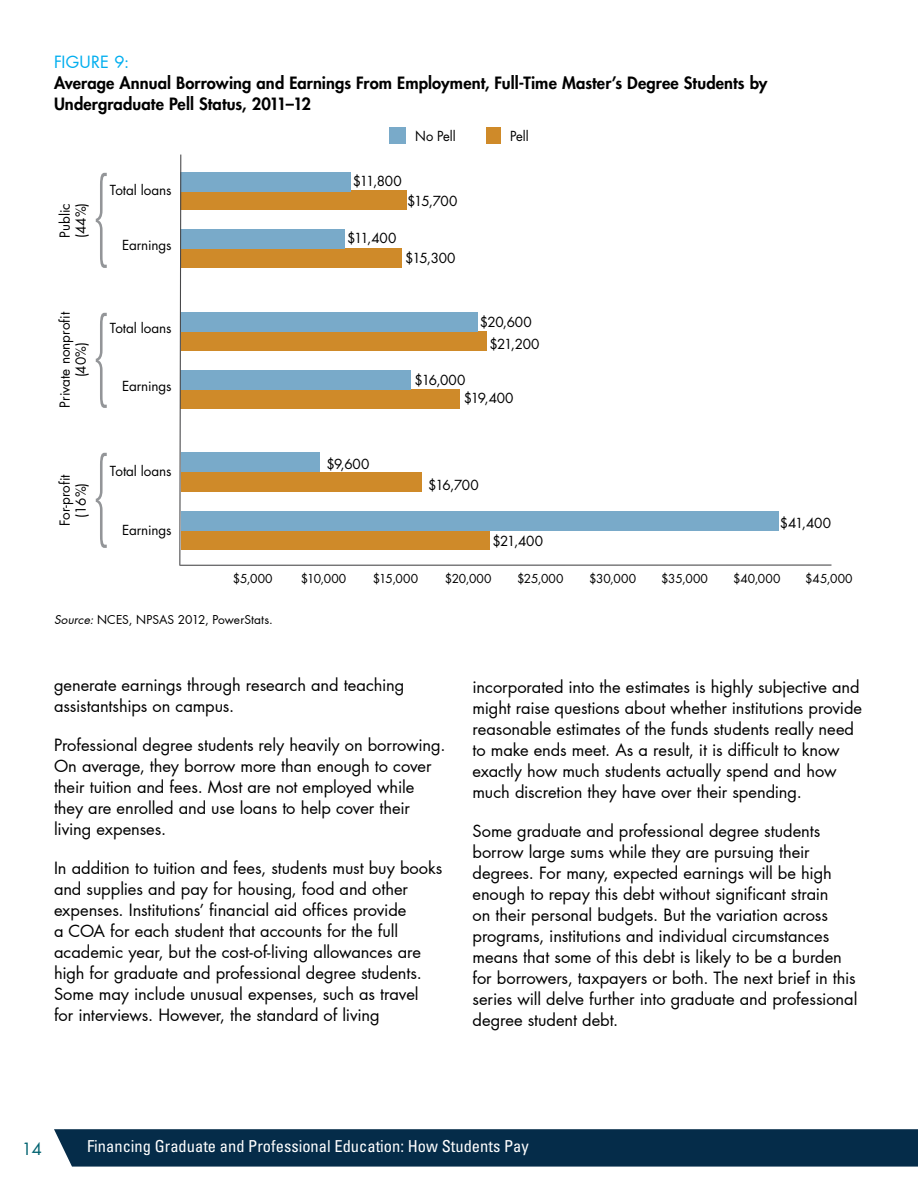
<style>
.page{position:relative;width:918px;height:1188px;background:#fff}
.page>*{position:absolute;margin:0;border:0;box-sizing:border-box;transform-origin:0 0}
.t1{font:16.5px/21px "Futura LT Pro";letter-spacing:-.005em;color:#000}
.t2{font:800 16.5px/21px "Futura Std";letter-spacing:.005em;color:#000}
.t3{font:condensed 16.5px "Univers LT Std";color:#fff}
.t4{font:16.5px "Futura LT Pro";letter-spacing:.01em;color:#00aeef}
.t5{font:16.5px "Futura LT Pro";color:#006270}
.t6{font:13.5px/16.2px "Futura";letter-spacing:-.005em;color:#000;text-align:center}
.t7{font:13.5px "Futura";letter-spacing:-.005em;color:#000;scale:.95 1}
.t8{font:12px "Futura";letter-spacing:.015em;color:#000}
.t9{font:12px "Futura LT Pro";color:#000}
.s1{font-style:italic}
</style>
<div class="page">
<div style="left:54px;top:1129px;width:864px;height:38px;background:#052c49"></div>
<div style="left:389px;top:127px;width:16px;height:17px;background:#79aac9"></div>
<div style="left:486px;top:127px;width:15px;height:17px;background:#cf8a29"></div>
<svg style="left:96px;top:173px;width:11px;height:95px"></svg>
<svg style="left:96px;top:453px;width:11px;height:95px"></svg>
<svg style="left:96px;top:313px;width:11px;height:95px"></svg>
<hr style="left:180px;top:565px;width:651px;height:1px;background:#48484a">
<div style="left:181px;top:530px;width:308px;height:20px;background:#cf8a29"></div>
<div style="left:181px;top:511px;width:597px;height:19px;background:#79aac9"></div>
<div style="left:181px;top:472px;width:241px;height:19px;background:#cf8a29"></div>
<div style="left:181px;top:453px;width:138px;height:19px;background:#79aac9"></div>
<div style="left:180px;top:389px;width:280px;height:20px;background:#cf8a29"></div>
<div style="left:180px;top:370px;width:231px;height:19px;background:#79aac9"></div>
<div style="left:181px;top:331px;width:305px;height:20px;background:#cf8a29"></div>
<div style="left:181px;top:312px;width:297px;height:19px;background:#79aac9"></div>
<div style="left:181px;top:249px;width:220px;height:19px;background:#cf8a29"></div>
<div style="left:181px;top:229px;width:164px;height:20px;background:#79aac9"></div>
<div style="left:181px;top:191px;width:226px;height:19px;background:#cf8a29"></div>
<div style="left:181px;top:172px;width:170px;height:20px;background:#79aac9"></div>
<svg style="left:179px;top:154px;width:3px;height:412px"></svg>
<p class="t4" style="left:54px;top:50px;width:77px">FIGURE 9:</p>
<p class="t2" style="left:54px;top:72px;width:715px">Average Annual Borrowing and Earnings From Employment, Full-Time Master’s Degree Students by<br>Undergraduate Pell Status, 2011–12</p>
<p class="t6" style="left:56px;top:238px;width:37px;text-align:left;rotate:-90deg">Public (44%)</p>
<p class="t6" style="left:110px;top:181px;width:63px">Total loans</p>
<p class="t6" style="left:122px;top:236px;width:51px">Earnings</p>
<p class="t6" style="left:56px;top:408px;width:97px;rotate:-90deg">Private nonprofit (40%)</p>
<p class="t6" style="left:110px;top:320px;width:63px">Total loans</p>
<p class="t6" style="left:122px;top:378px;width:51px">Earnings</p>
<p class="t6" style="left:56px;top:526px;width:53px;rotate:-90deg">For-profit (16%)</p>
<p class="t6" style="left:110px;top:462px;width:63px">Total loans</p>
<p class="t6" style="left:122px;top:521px;width:51px">Earnings</p>
<p class="t6" style="left:353px;top:173px;width:50px">$11,800</p>
<p class="t7" style="left:415px;top:127px;width:44px">No Pell</p>
<p class="t7" style="left:510px;top:127px;width:21px">Pell</p>
<p class="t6" style="left:347px;top:230px;width:51px">$11,400</p>
<p class="t6" style="left:407px;top:192px;width:52px">$15,700</p>
<p class="t6" style="left:405px;top:250px;width:52px">$15,300</p>
<p class="t6" style="left:480px;top:314px;width:53px">$20,600</p>
<p class="t6" style="left:415px;top:372px;width:52px">$16,000</p>
<p class="t6" style="left:489px;top:336px;width:52px">$21,200</p>
<p class="t6" style="left:464px;top:390px;width:51px">$19,400</p>
<p class="t6" style="left:326px;top:456px;width:45px">$9,600</p>
<p class="t6" style="left:428px;top:476px;width:52px">$16,700</p>
<p class="t6" style="left:492px;top:533px;width:52px">$21,400</p>
<p class="t6" style="left:780px;top:514px;width:53px">$41,400</p>
<p class="t8" style="left:233px;top:570px;width:41px">$5,000</p>
<p class="t8" style="left:301px;top:570px;width:47px">$10,000</p>
<p class="t8" style="left:373px;top:570px;width:47px">$15,000</p>
<p class="t8" style="left:445px;top:570px;width:48px">$20,000</p>
<p class="t8" style="left:517px;top:570px;width:48px">$25,000</p>
<p class="t8" style="left:589px;top:570px;width:49px">$30,000</p>
<p class="t8" style="left:661px;top:570px;width:48px">$35,000</p>
<p class="t8" style="left:733px;top:570px;width:49px">$40,000</p>
<p class="t8" style="left:805px;top:570px;width:49px">$45,000</p>
<p class="t9" style="left:54px;top:612px;width:220px"><span class="s1">Source:</span> NCES, NPSAS 2012, PowerStats.</p>
<p class="t1" style="left:54px;top:674px;width:352px">generate earnings through research and teaching assistantships on campus.</p>
<p class="t1" style="left:54px;top:734px;width:393px">Professional degree students rely heavily on borrowing.<br>On average, they borrow more than enough to cover their tuition and fees. Most are not employed while they are enrolled and use loans to help cover their living expenses.</p>
<p class="t1" style="left:54px;top:857px;width:390px">In addition to tuition and fees, students must buy books and supplies and pay for housing, food and other expenses. Institutions’ financial aid offices provide<br>a COA for each student that accounts for the full academic year, but the cost-of-living allowances are high for graduate and professional degree students.<br>Some may include unusual expenses, such as travel<br>for interviews. However, the standard of living</p>
<p class="t1" style="left:473px;top:676px;width:391px">incorporated into the estimates is highly subjective and might raise questions about whether institutions provide reasonable estimates of the funds students really need to make ends meet. As a result, it is difficult to know exactly how much students actually spend and how much discretion they have over their spending.</p>
<p class="t1" style="left:473px;top:820px;width:386px">Some graduate and professional degree students borrow large sums while they are pursuing their degrees. For many, expected earnings will be high enough to repay this debt without significant strain<br>on their personal budgets. But the variation across programs, institutions and individual circumstances means that some of this debt is likely to be a burden for borrowers, taxpayers or both. The next brief in this series will delve further into graduate and professional degree student debt.</p>
<p class="t5" style="left:22px;top:1137px;width:22px">14</p>
<p class="t3" style="left:87px;top:1136px;width:443px">Financing Graduate and Professional Education: How Students Pay</p>
</div>
